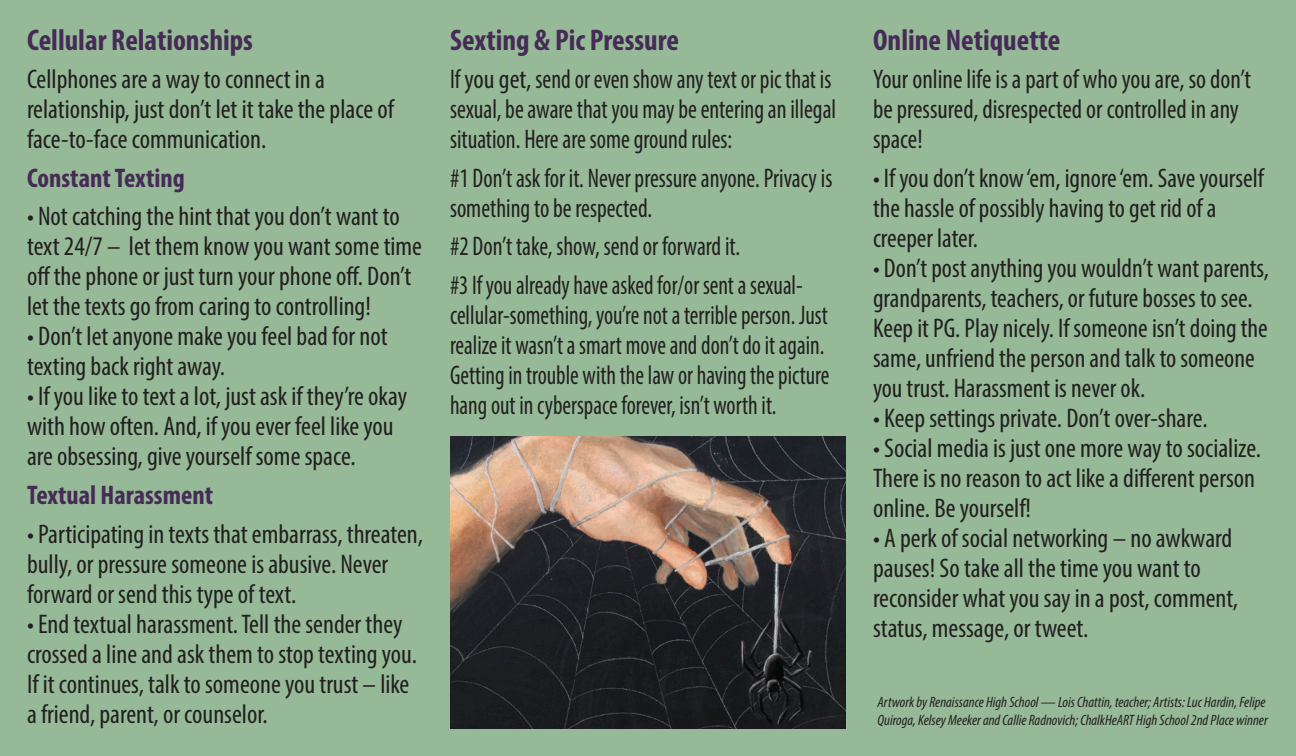
<style>
.page{position:relative;width:1296px;height:756px;background:#96ba97}
.page>*{position:absolute;margin:0;border:0;box-sizing:border-box;transform-origin:0 0}
.t1{font:700 condensed 30px "Myriad Pro";color:#462b56}
.t2{font:condensed 27px/30px "Myriad Pro";color:#231f20}
.t3{font:condensed 27px/30px "Myriad Pro";color:#231f20;scale:.9 1}
.t4{font:condensed 27px/30px "Myriad Pro";color:#231f20;scale:.88 1}
.t5{font:condensed 27px/30px "Myriad Pro";color:#231f20;scale:.96 1}
.t6{font:700 condensed 27px "Myriad Pro";color:#462b56}
.ChalkHeart_Team{font:italic condensed 15px/18px "Myriad Pro";color:#231f20}
</style>
<div class="page">
<img style="left:450px;top:436px;width:396px;height:293px">
<p class="t1" style="left:27px;top:21px;width:227px">Cellular Relationships</p>
<p class="t2" style="left:27px;top:64px;width:368px">Cellphones are a way to connect in a relationship, just don’t let it take the place of face-to-face communication.</p>
<p class="t6" style="left:27px;top:161px;width:159px">Constant Texting</p>
<p class="t2" style="left:27px;top:201px;width:397px">• Not catching the hint that you don’t want to text 24/7 – let them know you want some time off the phone or just turn your phone off. Don’t let the texts go from caring to controlling!</p>
<p class="t2" style="left:27px;top:321px;width:362px">• Don’t let anyone make you feel bad for not texting back right away.</p>
<p class="t2" style="left:27px;top:381px;width:382px">• If you like to text a lot, just ask if they’re okay with how often. And, if you ever feel like you are obsessing, give yourself some space.</p>
<p class="t6" style="left:27px;top:478px;width:188px">Textual Harassment</p>
<p class="t2" style="left:27px;top:518px;width:397px">• Participating in texts that embarrass, threaten, bully, or pressure someone is abusive. Never forward or send this type of text.</p>
<p class="t2" style="left:27px;top:608px;width:392px">• End textual harassment. Tell the sender they crossed a line and ask them to stop texting you.<br>If it continues, talk to someone you trust – like a friend, parent, or counselor.</p>
<p class="t1" style="left:450px;top:21px;width:231px">Sexting &amp; Pic Pressure</p>
<p class="t3" style="left:450px;top:64px;width:431px">If you get, send or even show any text or pic that is sexual, be aware that you may be entering an illegal situation. Here are some ground rules:</p>
<p class="t3" style="left:450px;top:163px;width:426px">#1 Don’t ask for it. Never pressure anyone. Privacy is something to be respected.</p>
<p class="t3" style="left:450px;top:231px;width:324px">#2 Don’t take, show, send or forward it.</p>
<p class="t4" style="left:450px;top:270px;width:433px">#3 If you already have asked for/or sent a sexual&shy;cellular-something, you’re not a terrible person. Just realize it wasn’t a smart move and don’t do it again.<br>Getting in trouble with the law or having the picture hang out in cyberspace forever, isn’t worth it.</p>
<p class="t1" style="left:873px;top:21px;width:189px">Online Netiquette</p>
<p class="t5" style="left:873px;top:64px;width:395px">Your online life is a part of who you are, so don’t be pressured, disrespected or controlled in any space!</p>
<p class="t2" style="left:873px;top:163px;width:392px">• If you don’t know ‘em, ignore ‘em. Save yourself the hassle of possibly having to get rid of a creeper later.</p>
<p class="t2" style="left:873px;top:253px;width:398px">• Don’t post anything you wouldn’t want parents, grandparents, teachers, or future bosses to see.<br>Keep it PG. Play nicely. If someone isn’t doing the same, unfriend the person and talk to someone you trust. Harassment is never ok.</p>
<p class="t2" style="left:873px;top:403px;width:336px">• Keep settings private. Don’t over-share.</p>
<p class="t2" style="left:873px;top:433px;width:390px">• Social media is just one more way to socialize.<br>There is no reason to act like a different person online. Be yourself!</p>
<p class="t2" style="left:873px;top:523px;width:367px">• A perk of social networking – no awkward pauses! So take all the time you want to reconsider what you say in a post, comment, status, message, or tweet.</p>
<p class="ChalkHeart_Team" style="left:878px;top:693px;width:392px">Artwork by Renaissance High School — Lois Chattin, teacher; Artists: Luc Hardin, Felipe<br>Quiroga, Kelsey Meeker and Callie Radnovich; ChalkHeART High School 2nd Place winner</p>
</div>
